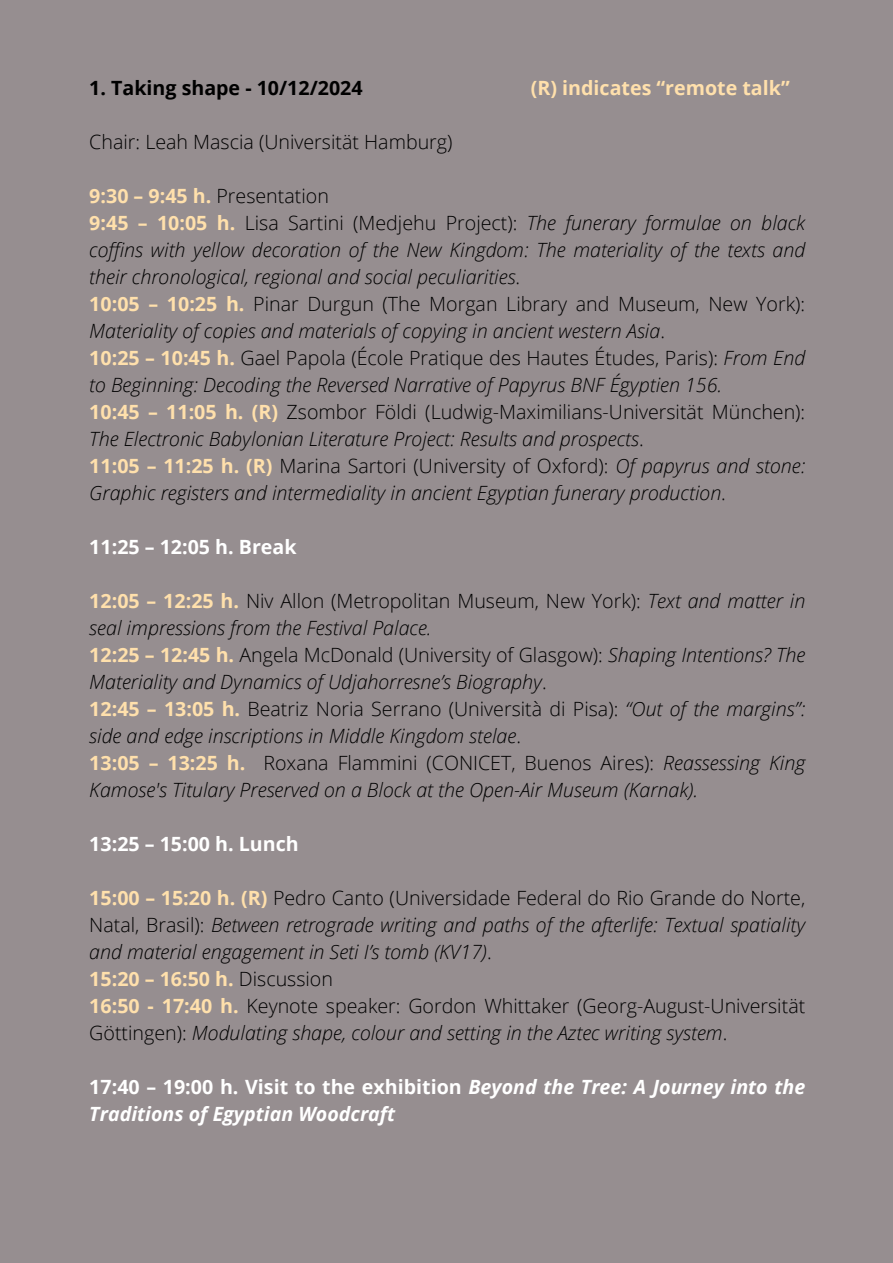
<style>
.page{position:relative;width:893px;height:1263px;background:#968e90}
.page>*{position:absolute;margin:0;border:0;box-sizing:border-box;transform-origin:0 0}
.t1{font:italic 300 19.65px/27px "Open Sans";color:#000}
.t2{font:300 19.65px/27px "Open Sans";color:#000}
.t3{font:italic 700 19.65px/27px "Open Sans";color:#fff}
.t4{font:700 19.65px "Open Sans";color:#ffe0ac}
.t5{font:700 19.65px "Open Sans";color:#fff}
.t6{font:700 19.65px "Open Sans";color:#000}
.s1{font-weight:700;color:#ffe0ac}
.s2{font-weight:700;font-style:normal;color:#ffe0ac}
.s3{font-style:normal}
.s4{font-weight:300;color:#000}
.s5{font-style:italic}
</style>
<div class="page">
<h1 class="t6" style="left:89px;top:74px;width:275px">1. Taking shape - 10/12/2024</h1>
<h1 class="t4" style="left:531px;top:74px;width:260px">(R) indicates “remote talk”</h1>
<p class="t2" style="left:89px;top:128px;width:365px">Chair: Leah Mascia (Universität Hamburg)</p>
<p class="t2" style="left:89px;top:182px;width:241px"><span class="s1">9:30 – 9:45 h.</span> Presentation</p>
<p class="t1" style="left:89px;top:209px;width:717px;text-align:justify"><span class="s2">9:45 – 10:05 h.</span> <span class="s3">Lisa Sartini (Medjehu Project):</span> The funerary formulae on black coffins with yellow decoration of the New Kingdom: The materiality of the texts and their chronological, regional and social peculiarities<span class="s3">.</span></p>
<p class="t1" style="left:89px;top:290px;width:717px"><span class="s2">10:05 – 10:25 h.</span> <span class="s3">Pinar Durgun (The Morgan Library and Museum, New York):<br></span>Materiality of copies and materials of copying in ancient western Asia<span class="s3">.</span></p>
<p class="t1" style="left:89px;top:344px;width:717px"><span class="s2">10:25 – 10:45 h.</span> <span class="s3">Gael Papola (École Pratique des Hautes Études, Paris):</span> From End to Beginning: Decoding the Reversed Narrative of Papyrus BNF Égyptien 156.</p>
<p class="t1" style="left:89px;top:398px;width:717px"><span class="s2">10:45 – 11:05 h. (R)</span> <span class="s3">Zsombor Földi (Ludwig-Maximilians-Universität München):<br></span>The Electronic Babylonian Literature Project: Results and prospects<span class="s3">.</span></p>
<p class="t1" style="left:89px;top:452px;width:717px"><span class="s2">11:05 – 11:25 h. (R)</span> <span class="s3">Marina Sartori (University of Oxford):</span> Of papyrus and stone:<br>Graphic registers and intermediality in ancient Egyptian funerary production<span class="s3">.</span></p>
<h1 class="t5" style="left:89px;top:533px;width:209px">11:25 – 12:05 h. Break</h1>
<p class="t1" style="left:89px;top:587px;width:717px"><span class="s2">12:05 – 12:25 h.</span> <span class="s3">Niv Allon (Metropolitan Museum, New York):</span> Text and matter in seal impressions from the Festival Palace.</p>
<p class="t1" style="left:89px;top:641px;width:717px"><span class="s2">12:25 – 12:45 h.</span> <span class="s3">Angela McDonald (University of Glasgow):</span> Shaping Intentions? The<br>Materiality and Dynamics of Udjahorresne’s Biography<span class="s3">.</span></p>
<p class="t1" style="left:89px;top:695px;width:717px"><span class="s2">12:45 – 13:05 h.</span> <span class="s3">Beatriz Noria Serrano (Università di Pisa):</span> “Out of the margins”: side and edge inscriptions in Middle Kingdom stelae<span class="s3">.</span></p>
<p class="t1" style="left:89px;top:749px;width:717px"><span class="s2">13:05 – 13:25 h.</span> <span class="s3">Roxana Flammini (CONICET, Buenos Aires):</span> Reassessing King<br>Kamose's Titulary Preserved on a Block at the Open-Air Museum (Karnak).</p>
<h1 class="t5" style="left:89px;top:830px;width:211px">13:25 – 15:00 h. Lunch</h1>
<p class="t1" style="left:89px;top:884px;width:717px;text-align:justify"><span class="s2">15:00 – 15:20 h. (R)</span> <span class="s3">Pedro Canto (Universidade Federal do Rio Grande do Norte, Natal, Brasil):</span> Between retrograde writing and paths of the afterlife: Textual spatiality and material engagement in Seti I’s tomb (KV17)<span class="s3">.</span></p>
<p class="t4" style="left:89px;top:965px;width:245px">15:20 – 16:50 h. <span class="s4">Discussion</span></p>
<p class="t2" style="left:89px;top:992px;width:717px"><span class="s1">16:50 - 17:40 h.</span> Keynote speaker: Gordon Whittaker (Georg-August-Universität<br>Göttingen): <span class="s5">Modulating shape, colour and setting in the Aztec writing system</span>.</p>
<h1 class="t3" style="left:89px;top:1073px;width:717px"><span class="s3">17:40 – 19:00 h. Visit to the exhibition</span> Beyond the Tree: A Journey into the<br>Traditions of Egyptian Woodcraft</h1>
</div>
